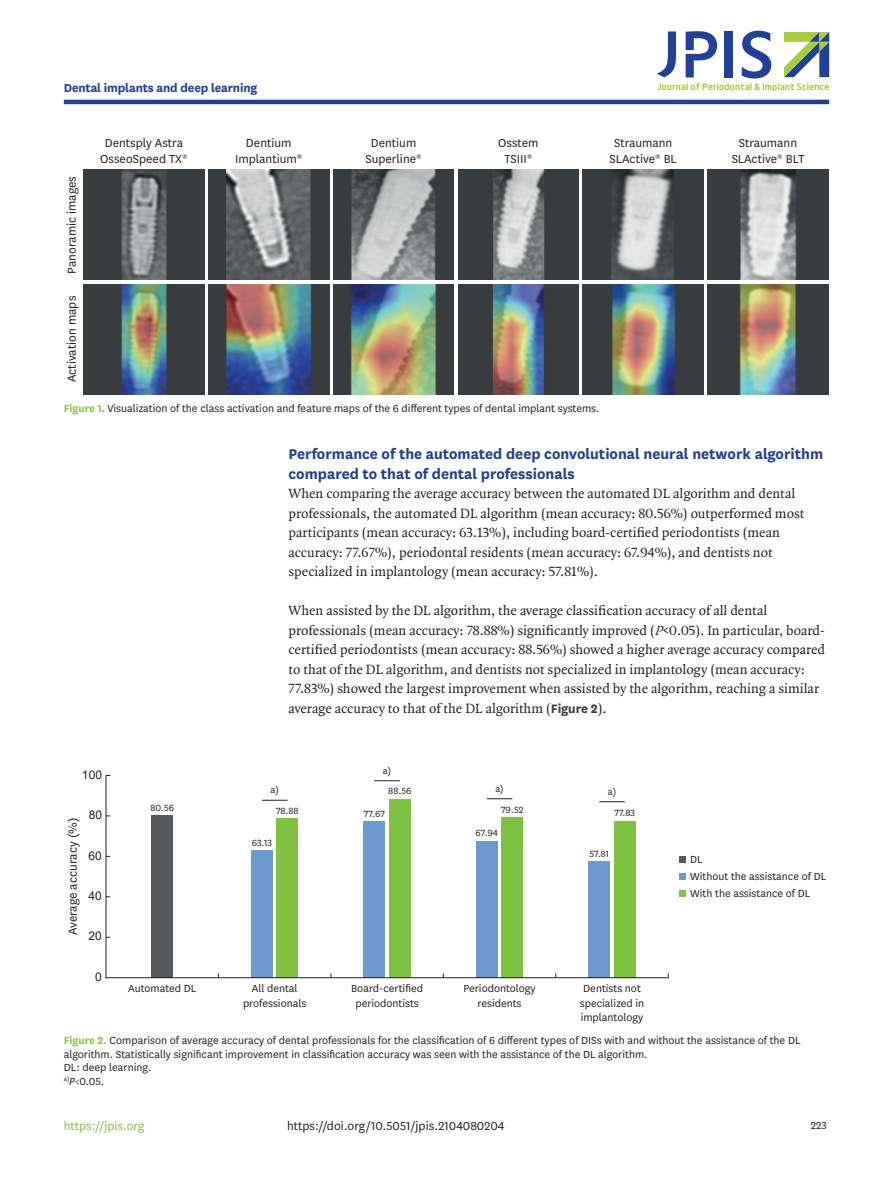
<style>
.page{position:relative;width:893px;height:1191px;background:#fff}
.page>*{position:absolute;margin:0;border:0;box-sizing:border-box;transform-origin:0 0}
.body_title2{font:700 16.5px/19.5px "National";color:#253f8e}
.body_p{font:14.25px/19.5px "Quadraat OT";color:#231f20}
.body_p_first{font:14.25px/19.5px "Quadraat OT";color:#231f20}
.doi_running_footer{font:13.5px/16.2px "National";color:#231f20;text-align:center}
.alt-title-type{font:700 13.5px "National";letter-spacing:-.01em;color:#253f8e}
.url{font:13.5px "National";color:#7fc241}
.fig_caption{font:12px/14.4px "National";color:#231f20;text-align:center}
.t1{font:12px "Arial";color:#231f20}
.t2{font:10.5px "National";color:#231f20}
.s1{font-weight:700;color:#8bc750}
.s2{font-style:italic}
.s3{font-family:"National";font-weight:700;color:#3e3e3f}
</style>
<div class="page">
<hr style="left:64px;top:100px;width:765px;height:4px;background:#253f8e">
<svg style="left:657px;top:31px;width:172px;height:60px"></svg>
<img style="left:208px;top:170px;width:121px;height:110px">
<img style="left:208px;top:284px;width:121px;height:110px">
<img style="left:84px;top:170px;width:120px;height:110px">
<img style="left:84px;top:284px;width:120px;height:110px">
<img style="left:333px;top:284px;width:121px;height:110px">
<img style="left:458px;top:284px;width:121px;height:110px">
<img style="left:583px;top:284px;width:120px;height:110px">
<img style="left:708px;top:284px;width:120px;height:110px">
<img style="left:708px;top:170px;width:120px;height:110px">
<img style="left:583px;top:170px;width:120px;height:110px">
<img style="left:458px;top:170px;width:121px;height:110px">
<img style="left:333px;top:170px;width:121px;height:110px">
<hr style="left:106px;top:775px;width:1px;height:202px;background:#231f20">
<div style="left:152px;top:815px;width:21px;height:162px;background:#57585a"></div>
<div style="left:251px;top:850px;width:22px;height:127px;background:#6b99d0"></div>
<div style="left:277px;top:818px;width:21px;height:159px;background:#7fc241"></div>
<div style="left:364px;top:821px;width:21px;height:156px;background:#6b99d0"></div>
<div style="left:389px;top:799px;width:21px;height:178px;background:#7fc241"></div>
<div style="left:476px;top:841px;width:21px;height:136px;background:#6b99d0"></div>
<div style="left:502px;top:817px;width:21px;height:160px;background:#7fc241"></div>
<div style="left:589px;top:861px;width:21px;height:116px;background:#6b99d0"></div>
<div style="left:614px;top:820px;width:21px;height:157px;background:#7fc241"></div>
<hr style="left:106px;top:977px;width:562px;height:1px;background:#231f20">
<div style="left:680px;top:856px;width:6px;height:7px;background:#57585a"></div>
<svg style="left:680px;top:873px;width:6px;height:6px"></svg>
<svg style="left:680px;top:890px;width:6px;height:6px"></svg>
<svg style="left:262px;top:800px;width:25px;height:1px"></svg>
<svg style="left:374px;top:780px;width:26px;height:1px"></svg>
<svg style="left:487px;top:798px;width:25px;height:1px"></svg>
<svg style="left:599px;top:801px;width:26px;height:1px"></svg>
<p class="alt-title-type" style="left:64px;top:78px;width:195px">Dental implants and deep learning</p>
<p class="doi_running_footer" style="left:100px;top:134px;width:89px">Dentsply Astra<br>OsseoSpeed TX<sup>®</sup></p>
<p class="doi_running_footer" style="left:235px;top:134px;width:69px">Dentium<br>Implantium<sup>®</sup></p>
<p class="doi_running_footer" style="left:365px;top:134px;width:58px">Dentium<br>Superline<sup>®</sup></p>
<p class="doi_running_footer" style="left:498px;top:134px;width:42px">Osstem<br>TSIII<sup>®</sup></p>
<p class="doi_running_footer" style="left:610px;top:134px;width:69px">Straumann<br>SLActive<sup>®</sup> BL</p>
<p class="doi_running_footer" style="left:732px;top:134px;width:74px">Straumann<br>SLActive<sup>®</sup> BLT</p>
<p class="doi_running_footer" style="left:63px;top:274px;width:99px;rotate:-90deg">Panoramic images</p>
<p class="doi_running_footer" style="left:63px;top:382px;width:88px;rotate:-90deg">Activation maps</p>
<p class="fig_caption" style="left:64px;top:400px;width:537px"><span class="s1">Figure 1.</span> Visualization of the class activation and feature maps of the 6 different types of dental implant systems.</p>
<p class="t1" style="left:82px;top:766px;width:22px">100</p>
<p class="doi_running_footer" style="left:64px;top:935px;width:119px;rotate:-90deg">Average accuracy (%)</p>
<p class="t1" style="left:89px;top:806px;width:15px">80</p>
<p class="t1" style="left:89px;top:847px;width:15px">60</p>
<p class="t1" style="left:89px;top:887px;width:15px">40</p>
<p class="t1" style="left:89px;top:928px;width:15px">20</p>
<p class="t1" style="left:95px;top:968px;width:8px">0</p>
<p class="t2" style="left:150px;top:800px;width:25px">80.56</p>
<p class="fig_caption" style="left:128px;top:981px;width:70px">Automated DL</p>
<p class="body_title2" style="left:289px;top:443px;width:536px">Performance of the automated deep convolutional neural network algorithm compared to that of dental professionals</p>
<p class="body_p_first" style="left:289px;top:484px;width:517px">When comparing the average accuracy between the automated DL algorithm and dental professionals, the automated DL algorithm (mean accuracy: 80.56%) outperformed most participants (mean accuracy: 63.13%), including board-certified periodontists (mean accuracy: 77.67%), periodontal residents (mean accuracy: 67.94%), and dentists not specialized in implantology (mean accuracy: 57.81%).</p>
<p class="body_p" style="left:289px;top:601px;width:538px">When assisted by the DL algorithm, the average classification accuracy of all dental professionals (mean accuracy: 78.88%) significantly improved (<span class="s2">P</span>&lt;0.05). In particular, board&shy;certified periodontists (mean accuracy: 88.56%) showed a higher average accuracy compared to that of the DL algorithm, and dentists not specialized in implantology (mean accuracy:<br>77.83%) showed the largest improvement when assisted by the algorithm, reaching a similar average accuracy to that of the DL algorithm (<span class="s3">Figure 2</span>).</p>
<p class="t2" style="left:383px;top:763px;width:10px">a)</p>
<p class="t2" style="left:270px;top:783px;width:10px">a)</p>
<p class="t2" style="left:388px;top:784px;width:25px">88.56</p>
<p class="t2" style="left:495px;top:781px;width:10px">a)</p>
<p class="t2" style="left:608px;top:784px;width:10px">a)</p>
<p class="t2" style="left:276px;top:804px;width:24px">78.88</p>
<p class="t2" style="left:364px;top:806px;width:22px">77.67</p>
<p class="t2" style="left:501px;top:802px;width:24px">79.52</p>
<p class="t2" style="left:614px;top:806px;width:22px">77.83</p>
<p class="t2" style="left:476px;top:826px;width:24px">67.94</p>
<p class="t2" style="left:252px;top:836px;width:22px">63.13</p>
<p class="t2" style="left:589px;top:846px;width:21px">57.81</p>
<p class="fig_caption" style="left:690px;top:850px;width:137px;line-height:16.8px;text-align:left">DL<br>Without the assistance of DL<br>With the assistance of DL</p>
<p class="fig_caption" style="left:243px;top:981px;width:65px">All dental professionals</p>
<p class="fig_caption" style="left:351px;top:981px;width:73px">Board-certified periodontists</p>
<p class="fig_caption" style="left:463px;top:981px;width:74px">Periodontology residents</p>
<p class="fig_caption" style="left:580px;top:981px;width:66px;text-align:left">Dentists not specialized in implantology</p>
<p class="fig_caption" style="left:64px;top:1033px;width:738px;line-height:13.5px;text-align:left"><span class="s1">Figure 2.</span> Comparison of average accuracy of dental professionals for the classification of 6 different types of DISs with and without the assistance of the DL algorithm. Statistically significant improvement in classification accuracy was seen with the assistance of the DL algorithm.<br>DL: deep learning.<br><sup>a)</sup><span class="s2">P</span>&lt;0.05.</p>
<p class="doi_running_footer" style="left:287px;top:1116px;width:219px">https://doi.org/10.5051/jpis.2104080204</p>
<p class="url" style="left:64px;top:1116px;width:82px">https://jpis.org</p>
<p class="fig_caption" style="left:811px;top:1117px;width:17px">223</p>
</div>
